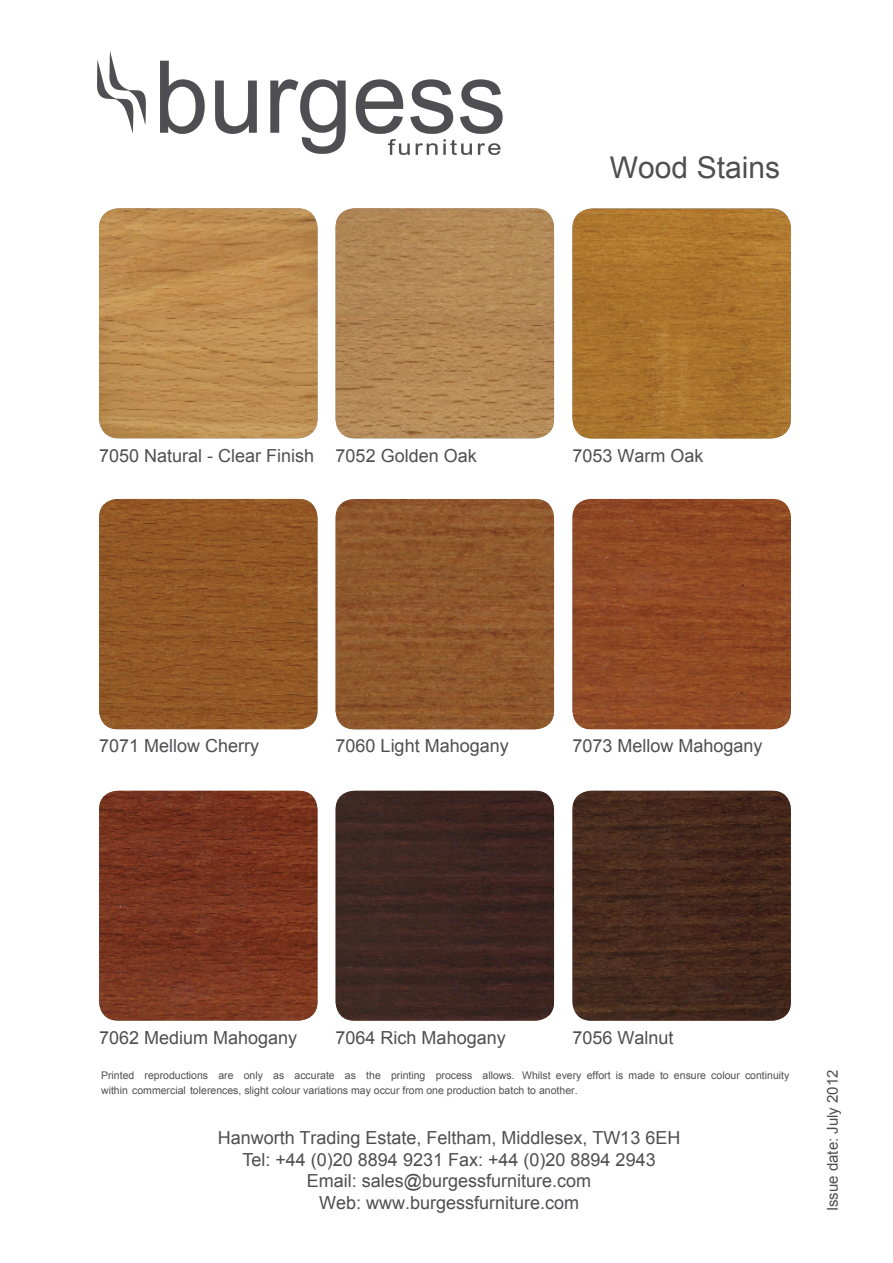
<style>
.page{position:relative;width:893px;height:1263px;background:#fff}
.page>*{position:absolute;margin:0;border:0;box-sizing:border-box;transform-origin:0 0}
.t1{font:30px "Arial";color:#4f4f51}
.t2{font:18px/21.6px "Arial";color:#4f4f51;text-align:center}
.t3{font:15px "Arial";color:#4f4f51}
.t4{font:10.5px/14.4px "Arial";color:#4f4f51}
</style>
<div class="page">
<img style="left:99px;top:208px;width:218px;height:230px">
<img style="left:336px;top:208px;width:218px;height:230px">
<img style="left:572px;top:209px;width:219px;height:229px">
<img style="left:99px;top:499px;width:218px;height:230px">
<img style="left:336px;top:499px;width:218px;height:230px">
<img style="left:572px;top:499px;width:219px;height:230px">
<img style="left:99px;top:791px;width:218px;height:229px">
<img style="left:336px;top:791px;width:218px;height:229px">
<img style="left:572px;top:791px;width:219px;height:229px">
<img style="left:97px;top:52px;width:406px;height:103px">
<h1 class="t1" style="left:610px;top:148px;width:172px">Wood Stains</h1>
<p class="t2" style="left:99px;top:445px;width:379px">7050 Natural - Clear Finish 7052 Golden Oak</p>
<p class="t2" style="left:572px;top:445px;width:133px">7053 Warm Oak</p>
<p class="t2" style="left:99px;top:735px;width:162px">7071 Mellow Cherry</p>
<p class="t2" style="left:336px;top:735px;width:175px">7060 Light Mahogany</p>
<p class="t2" style="left:572px;top:735px;width:192px">7073 Mellow Mahogany</p>
<p class="t2" style="left:99px;top:1027px;width:200px">7062 Medium Mahogany</p>
<p class="t2" style="left:336px;top:1027px;width:172px">7064 Rich Mahogany</p>
<p class="t2" style="left:572px;top:1027px;width:103px">7056 Walnut</p>
<p class="t4" style="left:101px;top:1068px;width:690px">Printed reproductions are only as accurate as the printing process allows. Whilst every effort is made to ensure colour continuity within commercial tolerences, slight colour variations may occur from one production batch to another.</p>
<p class="t3" style="left:823px;top:1211px;width:143px;rotate:-90deg">Issue date: July 2012</p>
<p class="t2" style="left:218px;top:1127px;width:464px">Hanworth Trading Estate, Feltham, Middlesex, TW13 6EH Tel: +44 (0)20 8894 9231 Fax: +44 (0)20 8894 2943<br>Email: sales@burgessfurniture.com<br>Web: www.burgessfurniture.com</p>
</div>
